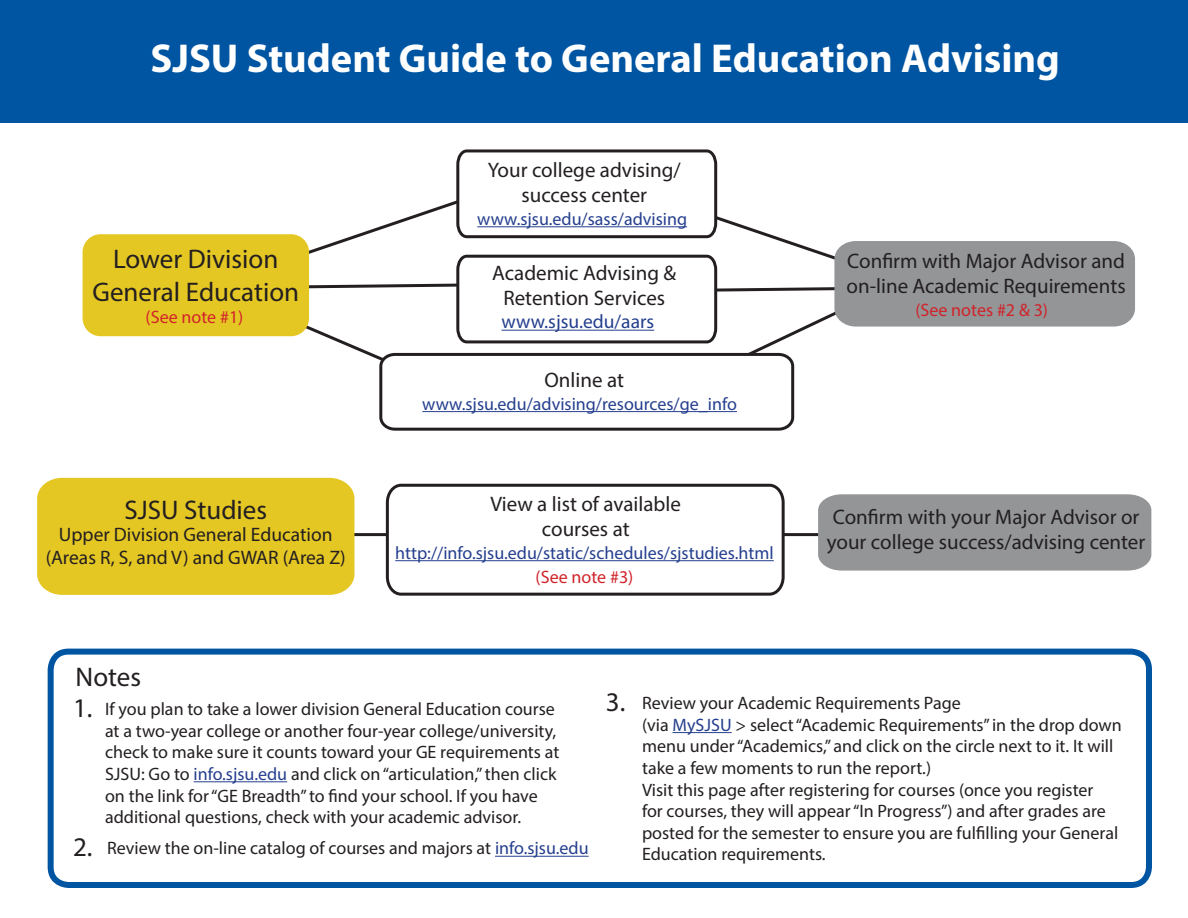
<style>
.page{position:relative;width:1188px;height:918px;background:#fff}
.page>*{position:absolute;margin:0;border:0;box-sizing:border-box;transform-origin:0 0}
.t1{font:700 40.5px "Myriad Pro";color:#fff}
.t2{font:27px/32.4px "Myriad Pro";color:#231f20;text-align:center}
.t3{font:21px/25.2px "Myriad Pro";color:#231f20;text-align:center}
.t4{font:19.5px "Myriad Pro";color:#231f20}
.t5{font:19.5px "Myriad Pro";color:#253f8e}
.t6{font:18px/21.6px "Myriad Pro";color:#231f20}
.t7{font:18px "Myriad Pro";color:#253f8e}
.t8{font:18px "Myriad Pro";color:#d1232a}
.s1{color:#253f8e}
</style>
<div class="page">
<hr style="left:307px;top:533px;width:631px;height:3px;background:#231f20">
<div style="left:818px;top:494px;width:333px;height:77px;background:#939597"></div>
<div style="left:37px;top:478px;width:317px;height:117px;background:#e5c724"></div>
<div style="left:83px;top:234px;width:226px;height:102px;background:#e5c724;border-radius:18px"></div>
<svg style="left:384px;top:483px;width:402px;height:113px"></svg>
<svg style="left:258px;top:149px;width:877px;height:282px"></svg>
<div style="left:48px;top:649px;width:1104px;height:239px;border:6px solid #0055a2;border-radius:18px"></div>
<div style="left:0;top:0;width:1188px;height:122px;background:#0055a2"></div>
<hr style="left:673px;top:732px;width:59px;height:1px;background:#253f8e">
<hr style="left:194px;top:781px;width:93px;height:1px;background:#253f8e">
<hr style="left:477px;top:226px;width:210px;height:1px;background:#253f8e">
<hr style="left:422px;top:411px;width:315px;height:1px;background:#253f8e">
<hr style="left:395px;top:560px;width:379px;height:1px;background:#253f8e">
<hr style="left:502px;top:330px;width:152px;height:1px;background:#253f8e">
<hr style="left:495px;top:856px;width:94px;height:1px;background:#253f8e">
<p class="t1" style="left:150px;top:32px;width:911px">SJSU Student Guide to General Education Advising</p>
<p class="t3" style="left:488px;top:157px;width:194px">Your college advising/ success center</p>
<p class="t2" style="left:92px;top:243px;width:208px">Lower Division<br>General Education</p>
<p class="t8" style="left:146px;top:306px;width:99px">(See note #1)</p>
<p class="t7" style="left:477px;top:208px;width:211px">www.sjsu.edu/sass/advising</p>
<p class="t3" style="left:492px;top:260px;width:186px">Academic Advising &amp;<br>Retention Services</p>
<p class="t5" style="left:502px;top:310px;width:154px">www.sjsu.edu/aars</p>
<p class="t3" style="left:545px;top:367px;width:81px">Online at</p>
<p class="t7" style="left:422px;top:393px;width:316px">www.sjsu.edu/advising/resources/ge_info</p>
<p class="t2" style="left:125px;top:493px;width:144px">SJSU Studies</p>
<p class="t3" style="left:491px;top:491px;width:192px">View a list of available courses at</p>
<p class="t7" style="left:395px;top:542px;width:380px">http://info.sjsu.edu/static/schedules/sjstudies.html</p>
<p class="t4" style="left:59px;top:522px;width:275px">Upper Division General Education</p>
<p class="t4" style="left:46px;top:546px;width:302px">(Areas R, S, and V) and GWAR (Area Z)</p>
<p class="t8" style="left:536px;top:565px;width:99px">(See note #3)</p>
<p class="t3" style="left:847px;top:248px;width:281px;text-align:left">Confirm with Major Advisor and on-line Academic Requirements</p>
<p class="t8" style="left:915px;top:299px;width:134px">(See notes #2 &amp; 3)</p>
<p class="t3" style="left:827px;top:504px;width:320px;text-align:left">Confirm with your Major Advisor or your college success/advising center</p>
<p class="t2" style="left:76px;top:660px;width:67px">Notes</p>
<p class="t2" style="left:73px;top:692px;width:21px">1.</p>
<p class="t6" style="left:105px;top:698px;width:456px">If you plan to take a lower division General Education course at a two-year college or another four-year college/university, check to make sure it counts toward your GE requirements at SJSU: Go to <span class="s1">info.sjsu.edu</span> and click on “articulation,” then click on the link for “GE Breadth” to find your school. If you have additional questions, check with your academic advisor.</p>
<p class="t2" style="left:73px;top:830px;width:21px">2.</p>
<p class="t6" style="left:107px;top:837px;width:483px">Review the on-line catalog of courses and majors at <span class="s1">info.sjsu.edu</span></p>
<p class="t2" style="left:606px;top:686px;width:21px">3.</p>
<p class="t6" style="left:642px;top:692px;width:320px">Review your Academic Requirements Page</p>
<p class="t6" style="left:642px;top:714px;width:481px">(via <span class="s1">MySJSU</span> &gt; select “Academic Requirements” in the drop down menu under “Academics,” and click on the circle next to it. It will take a few moments to run the report.)</p>
<p class="t6" style="left:642px;top:778px;width:478px">Visit this page after registering for courses (once you register for courses, they will appear “In Progress”) and after grades are posted for the semester to ensure you are fulfilling your General Education requirements.</p>
</div>
